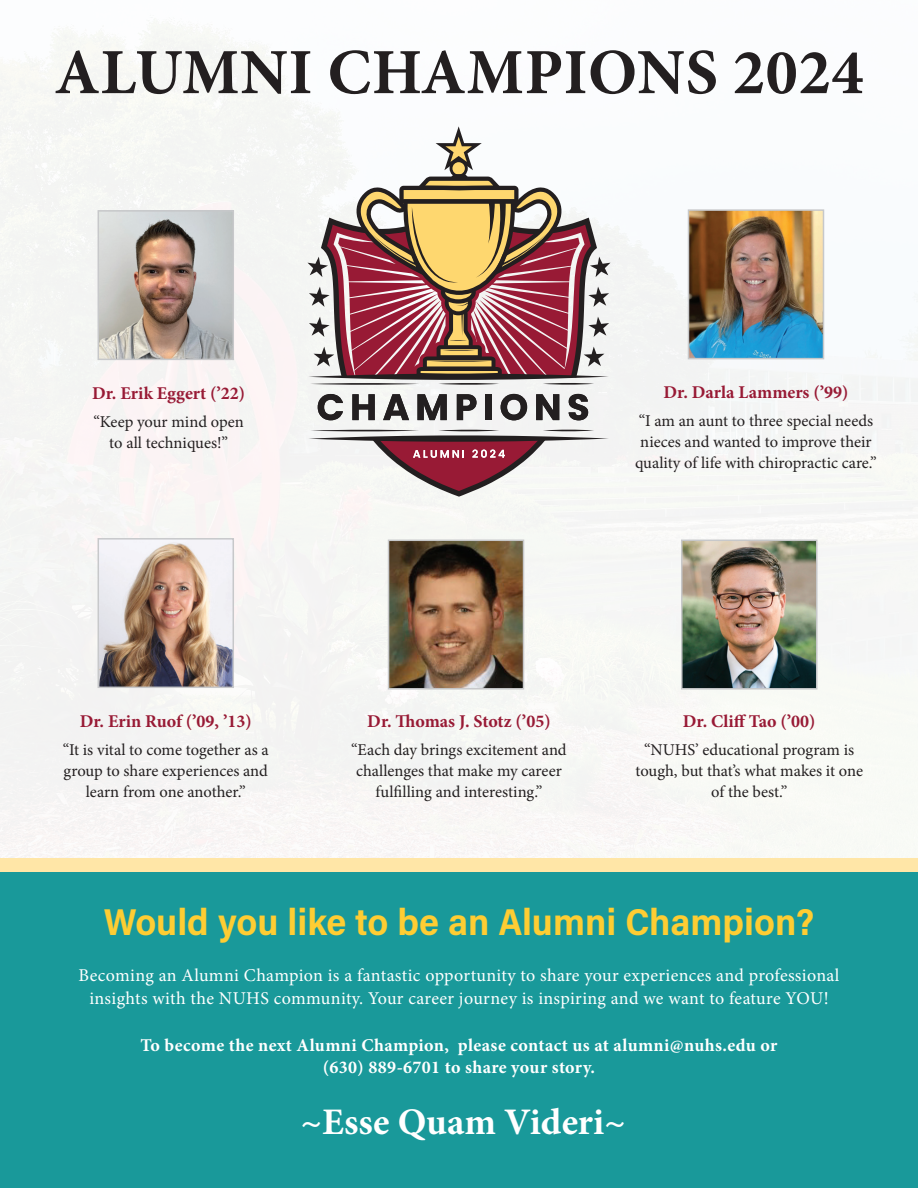
<style>
.page{position:relative;width:918px;height:1188px;background:#fff}
.page>*{position:absolute;margin:0;border:0;box-sizing:border-box;transform-origin:0 0}
.t1{font:700 64.5px "Minion Pro";letter-spacing:.01em;color:#231f20}
.t2{font:700 37.5px "Acumin Pro Semi Cond";color:#fecd33}
.t3{font:700 37.5px "Minion Pro";letter-spacing:.005em;color:#fff}
.t4{font:18px/22.5px "Minion Pro";letter-spacing:.015em;color:#fff;text-align:center}
.t5{font:700 18px "Minion Pro";color:#981a35}
.t6{font:700 18px/22.5px "Minion Pro";letter-spacing:.02em;color:#fff;text-align:center}
.t7{font:16.5px/21px "Minion Pro";color:#231f20;text-align:center}
</style>
<div class="page">
<div style="left:0;top:872px;width:918px;height:316px;background:#19999a"></div>
<div style="left:0;top:0;width:918px;height:865px;background:#f7f7f5"></div>
<div style="left:0;top:858px;width:918px;height:14px;background:#ffe6a7"></div>
<svg style="left:318px;top:394px;width:25px;height:26px"></svg>
<svg style="left:352px;top:394px;width:23px;height:26px"></svg>
<svg style="left:383px;top:394px;width:26px;height:26px"></svg>
<svg style="left:417px;top:394px;width:30px;height:26px"></svg>
<svg style="left:457px;top:394px;width:20px;height:26px"></svg>
<div style="left:485px;top:394px;width:7px;height:26px;background:#231f20"></div>
<svg style="left:501px;top:394px;width:26px;height:26px"></svg>
<svg style="left:536px;top:394px;width:23px;height:26px"></svg>
<svg style="left:569px;top:394px;width:19px;height:26px"></svg>
<svg style="left:307px;top:126px;width:304px;height:259px"></svg>
<svg style="left:309px;top:429px;width:300px;height:68px"></svg>
<img style="left:101px;top:213px;width:130px;height:144px">
<div style="left:98px;top:210px;width:136px;height:150px;border:2px solid #c7c8ca"></div>
<img style="left:391px;top:543px;width:130px;height:144px">
<div style="left:388px;top:540px;width:136px;height:150px;border:2px solid #c7c8ca"></div>
<img style="left:691px;top:212px;width:130px;height:144px">
<div style="left:688px;top:209px;width:136px;height:150px;border:2px solid #c7c8ca"></div>
<img style="left:101px;top:542px;width:130px;height:143px">
<div style="left:98px;top:538px;width:136px;height:150px;border:2px solid #c7c8ca"></div>
<img style="left:684px;top:543px;width:131px;height:144px">
<div style="left:681px;top:540px;width:137px;height:150px;border:2px solid #c7c8ca"></div>
<p class="t1" style="left:54px;top:27px;width:811px">ALUMNI CHAMPIONS 2024</p>
<p class="t5" style="left:92px;top:381px;width:155px">Dr. Erik Eggert (’22)</p>
<p class="t7" style="left:94px;top:411px;width:152px">“Keep your mind open to all techniques!”</p>
<p class="t5" style="left:664px;top:380px;width:186px">Dr. Darla Lammers (’99)</p>
<p class="t7" style="left:635px;top:410px;width:243px">“I am an aunt to three special needs nieces and wanted to improve their quality of life with chiropractic care.”</p>
<p class="t5" style="left:80px;top:709px;width:173px">Dr. Erin Ruof (’09, ’13)</p>
<p class="t7" style="left:63px;top:739px;width:207px">“It is vital to come together as a group to share experiences and learn from one another.”</p>
<p class="t5" style="left:367px;top:708px;width:185px">Dr. Thomas J. Stotz (’05)</p>
<p class="t7" style="left:351px;top:739px;width:217px">“Each day brings excitement and challenges that make my career fulfilling and interesting.”</p>
<p class="t5" style="left:683px;top:709px;width:134px">Dr. Cliff Tao (’00)</p>
<p class="t7" style="left:635px;top:739px;width:229px">“NUHS’ educational program is tough, but that’s what makes it one of the best.”</p>
<p class="t2" style="left:104px;top:895px;width:712px">Would you like to be an Alumni Champion?</p>
<p class="t4" style="left:78px;top:964px;width:763px">Becoming an Alumni Champion is a fantastic opportunity to share your experiences and professional insights with the NUHS community. Your career journey is inspiring and we want to feature YOU!</p>
<p class="t6" style="left:141px;top:1033px;width:638px">To become the next Alumni Champion, please contact us at alumni@nuhs.edu or (630) 889-6701 to share your story.</p>
<p class="t3" style="left:300px;top:1096px;width:327px">~Esse Quam Videri~</p>
</div>
